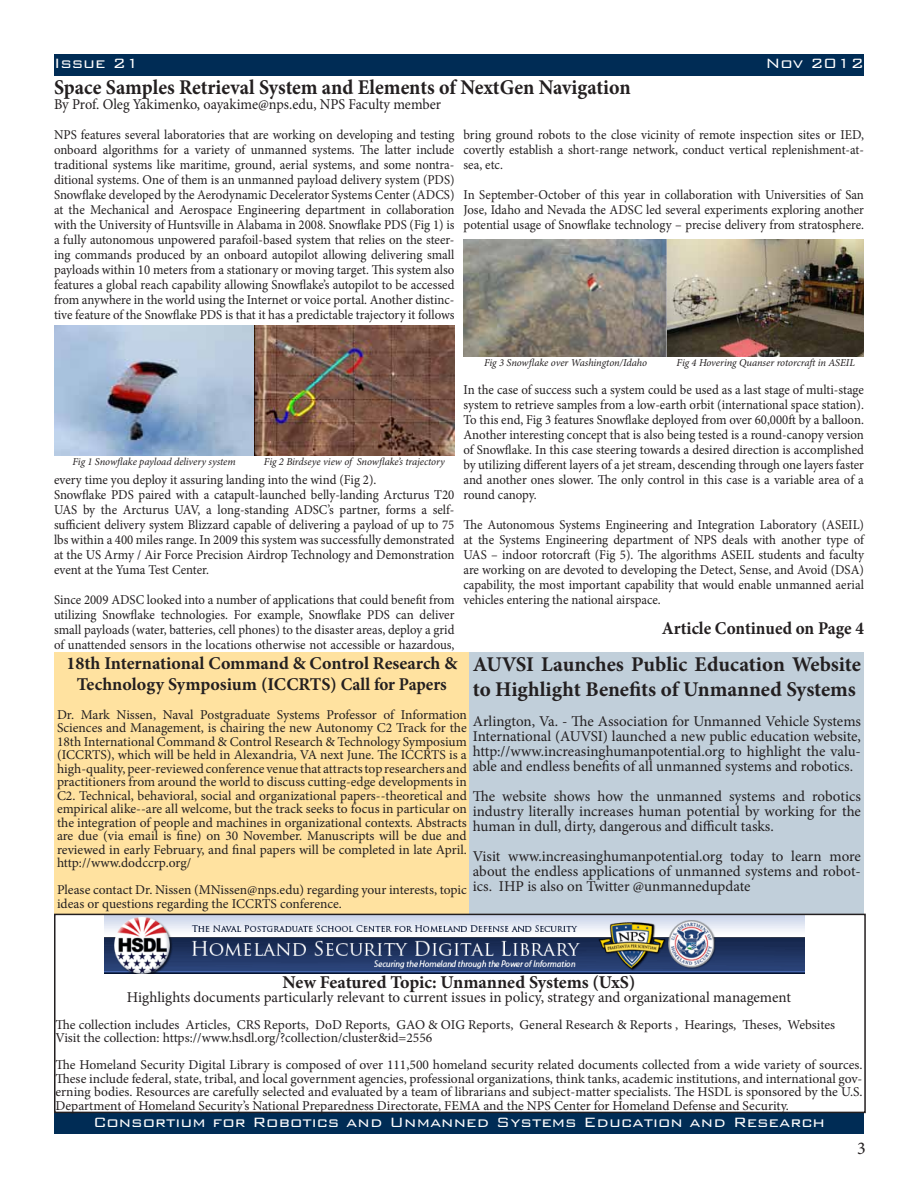
<style>
.page{position:relative;width:918px;height:1188px;background:#fff}
.page>*{position:absolute;margin:0;border:0;box-sizing:border-box;transform-origin:0 0}
.t1{font:700 21px/25.2px "Minion Pro";letter-spacing:-.005em;color:#231f20}
.t2{font:700 21px "Minion Pro";letter-spacing:-.005em;color:#231f20;scale:.95 1}
.t3{font:700 18px/21.6px "Minion Pro";letter-spacing:-.01em;color:#231f20;text-align:center}
.t4{font:300 18px "Bank Gothic";color:#fff}
.t5{font:700 18px "Minion Pro";letter-spacing:-.01em;color:#231f20;scale:.95 1}
.t6{font:18px "Minion Pro";color:#231f20}
.t7{font:15px/15px "Minion Pro";color:#231f20;text-align:justify}
.t8{font:15px "Minion Pro";color:#231f20;scale:.95 1}
.t9{font:13.5px/15px "Minion Pro";color:#231f20;text-align:justify;scale:.95 1}
.t10{font:13.5px/13.5px "Minion Pro";color:#231f20;text-align:justify}
.t11{font:italic 10.5px "Minion Pro";letter-spacing:-.01em;color:#231f20}
</style>
<div class="page">
<div style="left:54px;top:54px;width:810px;height:22px;background:#002c55"></div>
<div style="left:54px;top:1112px;width:810px;height:22px;background:#002c55"></div>
<div style="left:54px;top:652px;width:416px;height:262px;background:#ffe2a0"></div>
<div style="left:470px;top:652px;width:394px;height:262px;background:#c1cfda"></div>
<img style="left:54px;top:326px;width:401px;height:129px">
<img style="left:464px;top:240px;width:400px;height:117px">
<img style="left:104px;top:917px;width:701px;height:57px">
<div style="left:54px;top:914px;width:812px;height:199px;border:2px solid #231f20"></div>
<h2 class="t4" style="left:54px;top:50px;width:87px">Issue 21</h2>
<h2 class="t4" style="left:765px;top:50px;width:100px">Nov 2012</h2>
<h1 class="t2" style="left:54px;top:72px;width:609px">Space Samples Retrieval System and Elements of NextGen Navigation</h1>
<p class="t8" style="left:54px;top:94px;width:409px">By Prof. Oleg Yakimenko, oayakime@nps.edu, NPS Faculty member</p>
<p class="t9" style="left:54px;top:127px;width:423px">NPS features several laboratories that are working on developing and testing onboard algorithms for a variety of unmanned systems. The latter include traditional systems like maritime, ground, aerial systems, and some nontra&shy;ditional systems. One of them is an unmanned payload delivery system (PDS)<br>Snowflake developed by the Aerodynamic Decelerator Systems Center (ADCS) at the Mechanical and Aerospace Engineering department in collaboration with the University of Huntsville in Alabama in 2008. Snowflake PDS (Fig 1) is a fully autonomous unpowered parafoil-based system that relies on the steer&shy;ing commands produced by an onboard autopilot allowing delivering small payloads within 10 meters from a stationary or moving target. This system also features a global reach capability allowing Snowflake’s autopilot to be accessed from anywhere in the world using the Internet or voice portal. Another distinc&shy;tive feature of the Snowflake PDS is that it has a predictable trajectory it follows</p>
<p class="t9" style="left:464px;top:127px;width:423px">bring ground robots to the close vicinity of remote inspection sites or IED, covertly establish a short-range network, conduct vertical replenishment-at&shy;sea, etc.</p>
<p class="t9" style="left:464px;top:187px;width:423px">In September-October of this year in collaboration with Universities of San Jose, Idaho and Nevada the ADSC led several experiments exploring another potential usage of Snowflake technology – precise delivery from stratosphere.</p>
<p class="t11" style="left:73px;top:454px;width:165px">Fig 1 Snowflake payload delivery system</p>
<p class="t11" style="left:264px;top:454px;width:182px">Fig 2 Birdseye view of Snowflake’s trajectory</p>
<p class="t9" style="left:54px;top:472px;width:423px;text-align:left">every time you deploy it assuring landing into the wind (Fig 2).<br>Snowflake PDS paired with a catapult-launched belly-landing Arcturus T20<br>UAS by the Arcturus UAV, a long-standing ADSC’s partner, forms a self&shy;sufficient delivery system Blizzard capable of delivering a payload of up to 75 lbs within a 400 miles range. In 2009 this system was successfully demonstrated at the US Army / Air Force Precision Airdrop Technology and Demonstration event at the Yuma Test Center.</p>
<p class="t9" style="left:54px;top:592px;width:423px">Since 2009 ADSC looked into a number of applications that could benefit from utilizing Snowflake technologies. For example, Snowflake PDS can deliver small payloads (water, batteries, cell phones) to the disaster areas, deploy a grid of unattended sensors in the locations otherwise not accessible or hazardous,</p>
<p class="t11" style="left:484px;top:355px;width:164px">Fig 3 Snowflake over Washington/Idaho</p>
<p class="t11" style="left:677px;top:355px;width:180px">Fig 4 Hovering Quanser rotorcraft in ASEIL</p>
<p class="t9" style="left:464px;top:382px;width:423px">In the case of success such a system could be used as a last stage of multi-stage system to retrieve samples from a low-earth orbit (international space station).<br>To this end, Fig 3 features Snowflake deployed from over 60,000ft by a balloon.<br>Another interesting concept that is also being tested is a round-canopy version of Snowflake. In this case steering towards a desired direction is accomplished by utilizing different layers of a jet stream, descending through one layers faster and another ones slower. The only control in this case is a variable area of a round canopy.</p>
<p class="t9" style="left:464px;top:517px;width:424px">The Autonomous Systems Engineering and Integration Laboratory (ASEIL) at the Systems Engineering department of NPS deals with another type of UAS – indoor rotorcraft (Fig 5). The algorithms ASEIL students and faculty are working on are devoted to developing the Detect, Sense, and Avoid (DSA) capability, the most important capability that would enable unmanned aerial vehicles entering the national airspace.</p>
<h2 class="t5" style="left:662px;top:615px;width:214px">Article Continued on Page 4</h2>
<h2 class="t3" style="left:66px;top:652px;width:392px">18th International Command &amp; Control Research &amp;<br>Technology Symposium (ICCRTS) Call for Papers</h2>
<p class="t10" style="left:57px;top:708px;width:411px">Dr. Mark Nissen, Naval Postgraduate Systems Professor of Information Sciences and Management, is chairing the new Autonomy C2 Track for the 18th International Command &amp; Control Research &amp; Technology Symposium (ICCRTS), which will be held in Alexandria, VA next June. The ICCRTS is a high-quality, peer-reviewed conference venue that attracts top researchers and practitioners from around the world to discuss cutting-edge developments in C2. Technical, behavioral, social and organizational papers--theoretical and empirical alike--are all welcome, but the track seeks to focus in particular on the integration of people and machines in organizational contexts. Abstracts are due (via email is fine) on 30 November. Manuscripts will be due and reviewed in early February, and final papers will be completed in late April. http://www.dodccrp.org/</p>
<p class="t10" style="left:57px;top:883px;width:411px">Please contact Dr. Nissen (MNissen@nps.edu) regarding your interests, topic ideas or questions regarding the ICCRTS conference.</p>
<h1 class="t1" style="left:473px;top:651px;width:390px">AUVSI Launches Public Education Website to Highlight Benefits of Unmanned Systems</h1>
<p class="t7" style="left:473px;top:714px;width:390px">Arlington, Va. - The Association for Unmanned Vehicle Systems International (AUVSI) launched a new public education website, http://www.increasinghumanpotential.org to highlight the valu&shy;able and endless benefits of all unmanned systems and robotics.</p>
<p class="t7" style="left:473px;top:789px;width:390px">The website shows how the unmanned systems and robotics industry literally increases human potential by working for the human in dull, dirty, dangerous and difficult tasks.</p>
<p class="t7" style="left:473px;top:849px;width:390px">Visit www.increasinghumanpotential.org today to learn more about the endless applications of unmanned systems and robot&shy;ics. IHP is also on Twitter @unmannedupdate</p>
<h2 class="t3" style="left:283px;top:972px;width:354px">New Featured Topic: Unmanned Systems (UxS)</h2>
<p class="t7" style="left:127px;top:990px;width:666px">Highlights documents particularly relevant to current issues in policy, strategy and organizational management</p>
<p class="t10" style="left:56px;top:1018px;width:781px">The collection includes Articles, CRS Reports, DoD Reports, GAO &amp; OIG Reports, General Research &amp; Reports , Hearings, Theses, Websites<br>Visit the collection: https://www.hsdl.org/?collection/cluster&amp;id=2556</p>
<p class="t10" style="left:56px;top:1058px;width:809px">The Homeland Security Digital Library is composed of over 111,500 homeland security related documents collected from a wide variety of sources.<br>These include federal, state, tribal, and local government agencies, professional organizations, think tanks, academic institutions, and international gov&shy;erning bodies. Resources are carefully selected and evaluated by a team of librarians and subject-matter specialists. The HSDL is sponsored by the U.S.<br>Department of Homeland Security’s National Preparedness Directorate, FEMA and the NPS Center for Homeland Defense and Security.</p>
<h2 class="t4" style="left:93px;top:1108px;width:734px">Consortium for Robotics and Unmanned Systems Education and Research</h2>
<h2 class="t6" style="left:857px;top:1136px;width:10px">3</h2>
</div>
